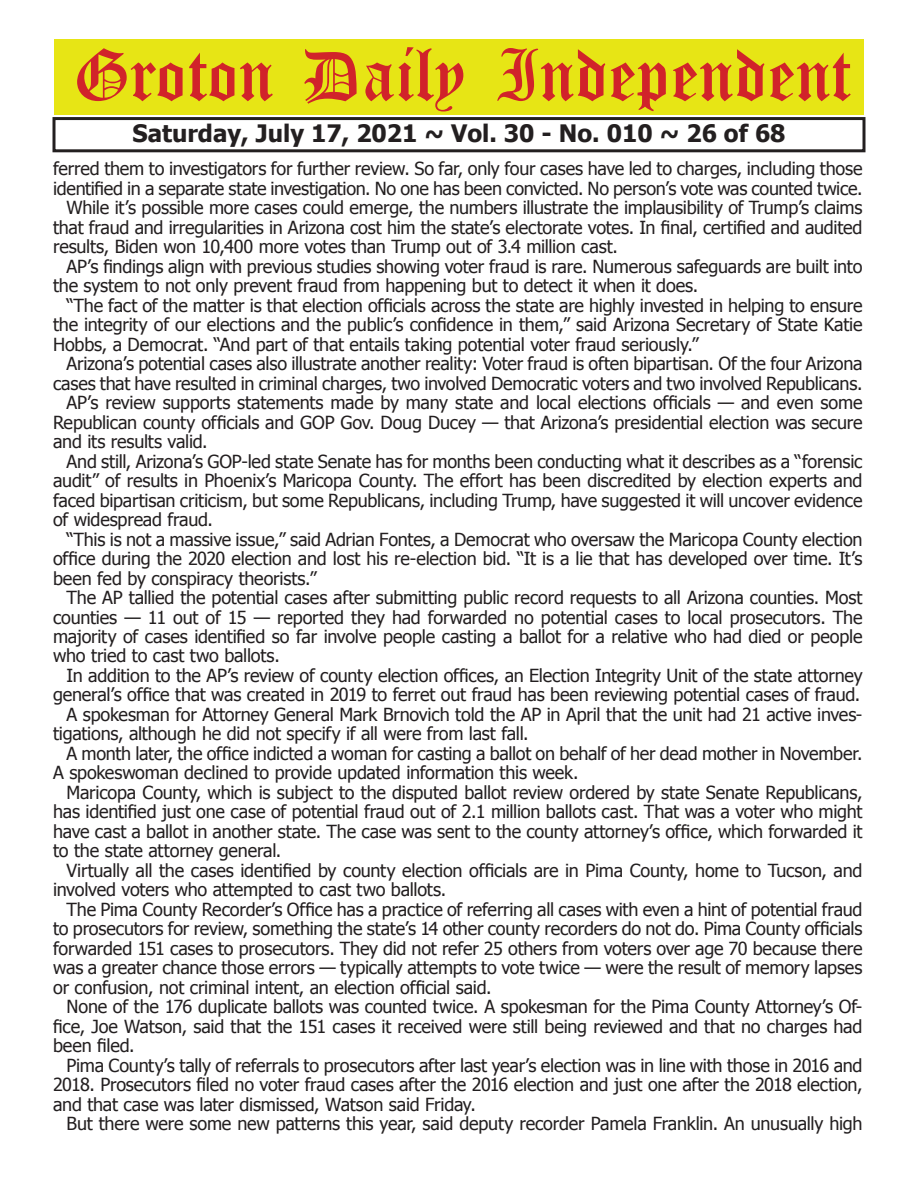
<style>
.page{position:relative;width:918px;height:1188px;background:#fff}
.page>*{position:absolute;margin:0;border:0;box-sizing:border-box;transform-origin:0 0}
.t1{font:54px "Old English Five";color:#d1232a}
.t2{font:700 24px "Tahoma";color:#231f20}
.t3{font:18px "Tahoma";letter-spacing:-.015em;color:#231f20}
</style>
<div class="page">
<div style="left:52px;top:117px;width:814px;height:35px;border:3px solid #231f20"></div>
<div style="left:54px;top:40px;width:810px;height:75px;background:#e7e515"></div>
<h1 class="t1" style="left:73px;top:50px;width:779px">Groton Daily Independent</h1>
<h2 class="t2" style="left:133px;top:116px;width:654px">Saturday, July 17, 2021 ~ Vol. 30 - No. 010 ~ 26 of 68</h2>
<p class="t3" style="left:53px;top:157px;width:811px">ferred them to investigators for further review. So far, only four cases have led to charges, including those</p>
<p class="t3" style="left:53px;top:176px;width:811px">identified in a separate state investigation. No one has been convicted. No person’s vote was counted twice.</p>
<p class="t3" style="left:67px;top:196px;width:797px">While it’s possible more cases could emerge, the numbers illustrate the implausibility of Trump’s claims</p>
<p class="t3" style="left:53px;top:215px;width:811px">that fraud and irregularities in Arizona cost him the state’s electorate votes. In final, certified and audited</p>
<p class="t3" style="left:53px;top:235px;width:566px">results, Biden won 10,400 more votes than Trump out of 3.4 million cast.</p>
<p class="t3" style="left:67px;top:254px;width:797px">AP’s findings align with previous studies showing voter fraud is rare. Numerous safeguards are built into</p>
<p class="t3" style="left:53px;top:273px;width:647px">the system to not only prevent fraud from happening but to detect it when it does.</p>
<p class="t3" style="left:67px;top:293px;width:797px">“The fact of the matter is that election officials across the state are highly invested in helping to ensure</p>
<p class="t3" style="left:53px;top:312px;width:811px">the integrity of our elections and the public’s confidence in them,” said Arizona Secretary of State Katie</p>
<p class="t3" style="left:53px;top:332px;width:647px">Hobbs, a Democrat. “And part of that entails taking potential voter fraud seriously.”</p>
<p class="t3" style="left:67px;top:351px;width:797px">Arizona’s potential cases also illustrate another reality: Voter fraud is often bipartisan. Of the four Arizona</p>
<p class="t3" style="left:53px;top:371px;width:811px">cases that have resulted in criminal charges, two involved Democratic voters and two involved Republicans.</p>
<p class="t3" style="left:67px;top:390px;width:797px">AP’s review supports statements made by many state and local elections officials — and even some</p>
<p class="t3" style="left:53px;top:410px;width:811px">Republican county officials and GOP Gov. Doug Ducey — that Arizona’s presidential election was secure</p>
<p class="t3" style="left:53px;top:429px;width:156px">and its results valid.</p>
<p class="t3" style="left:67px;top:449px;width:797px">And still, Arizona’s GOP-led state Senate has for months been conducting what it describes as a “forensic</p>
<p class="t3" style="left:53px;top:468px;width:811px">audit” of results in Phoenix’s Maricopa County. The effort has been discredited by election experts and</p>
<p class="t3" style="left:53px;top:488px;width:811px">faced bipartisan criticism, but some Republicans, including Trump, have suggested it will uncover evidence</p>
<p class="t3" style="left:53px;top:507px;width:162px">of widespread fraud.</p>
<p class="t3" style="left:67px;top:527px;width:798px">“This is not a massive issue,” said Adrian Fontes, a Democrat who oversaw the Maricopa County election</p>
<p class="t3" style="left:53px;top:546px;width:811px">office during the 2020 election and lost his re-election bid. “It is a lie that has developed over time. It’s</p>
<p class="t3" style="left:53px;top:566px;width:265px">been fed by conspiracy theorists.”</p>
<p class="t3" style="left:67px;top:585px;width:797px">The AP tallied the potential cases after submitting public record requests to all Arizona counties. Most</p>
<p class="t3" style="left:53px;top:605px;width:811px">counties — 11 out of 15 — reported they had forwarded no potential cases to local prosecutors. The</p>
<p class="t3" style="left:53px;top:624px;width:811px">majority of cases identified so far involve people casting a ballot for a relative who had died or people</p>
<p class="t3" style="left:53px;top:644px;width:228px">who tried to cast two ballots.</p>
<p class="t3" style="left:67px;top:663px;width:798px">In addition to the AP’s review of county election offices, an Election Integrity Unit of the state attorney</p>
<p class="t3" style="left:53px;top:683px;width:809px">general’s office that was created in 2019 to ferret out fraud has been reviewing potential cases of fraud.</p>
<p class="t3" style="left:67px;top:702px;width:797px">A spokesman for Attorney General Mark Brnovich told the AP in April that the unit had 21 active inves-</p>
<p class="t3" style="left:53px;top:722px;width:477px">tigations, although he did not specify if all were from last fall.</p>
<p class="t3" style="left:67px;top:741px;width:797px">A month later, the office indicted a woman for casting a ballot on behalf of her dead mother in November.</p>
<p class="t3" style="left:53px;top:761px;width:527px">A spokeswoman declined to provide updated information this week.</p>
<p class="t3" style="left:67px;top:780px;width:797px">Maricopa County, which is subject to the disputed ballot review ordered by state Senate Republicans,</p>
<p class="t3" style="left:53px;top:800px;width:811px">has identified just one case of potential fraud out of 2.1 million ballots cast. That was a voter who might</p>
<p class="t3" style="left:53px;top:819px;width:811px">have cast a ballot in another state. The case was sent to the county attorney’s office, which forwarded it</p>
<p class="t3" style="left:53px;top:839px;width:230px">to the state attorney general.</p>
<p class="t3" style="left:67px;top:858px;width:797px">Virtually all the cases identified by county election officials are in Pima County, home to Tucson, and</p>
<p class="t3" style="left:53px;top:878px;width:395px">involved voters who attempted to cast two ballots.</p>
<p class="t3" style="left:67px;top:897px;width:797px">The Pima County Recorder’s Office has a practice of referring all cases with even a hint of potential fraud</p>
<p class="t3" style="left:53px;top:917px;width:811px">to prosecutors for review, something the state’s 14 other county recorders do not do. Pima County officials</p>
<p class="t3" style="left:53px;top:936px;width:811px">forwarded 151 cases to prosecutors. They did not refer 25 others from voters over age 70 because there</p>
<p class="t3" style="left:53px;top:956px;width:811px">was a greater chance those errors — typically attempts to vote twice — were the result of memory lapses</p>
<p class="t3" style="left:53px;top:975px;width:440px">or confusion, not criminal intent, an election official said.</p>
<p class="t3" style="left:67px;top:995px;width:797px">None of the 176 duplicate ballots was counted twice. A spokesman for the Pima County Attorney’s Of-</p>
<p class="t3" style="left:53px;top:1014px;width:811px">fice, Joe Watson, said that the 151 cases it received were still being reviewed and that no charges had</p>
<p class="t3" style="left:53px;top:1034px;width:83px">been filed.</p>
<p class="t3" style="left:67px;top:1053px;width:797px">Pima County’s tally of referrals to prosecutors after last year’s election was in line with those in 2016 and</p>
<p class="t3" style="left:53px;top:1073px;width:811px">2018. Prosecutors filed no voter fraud cases after the 2016 election and just one after the 2018 election,</p>
<p class="t3" style="left:53px;top:1092px;width:424px">and that case was later dismissed, Watson said Friday.</p>
<p class="t3" style="left:67px;top:1112px;width:797px">But there were some new patterns this year, said deputy recorder Pamela Franklin. An unusually high</p>
</div>
